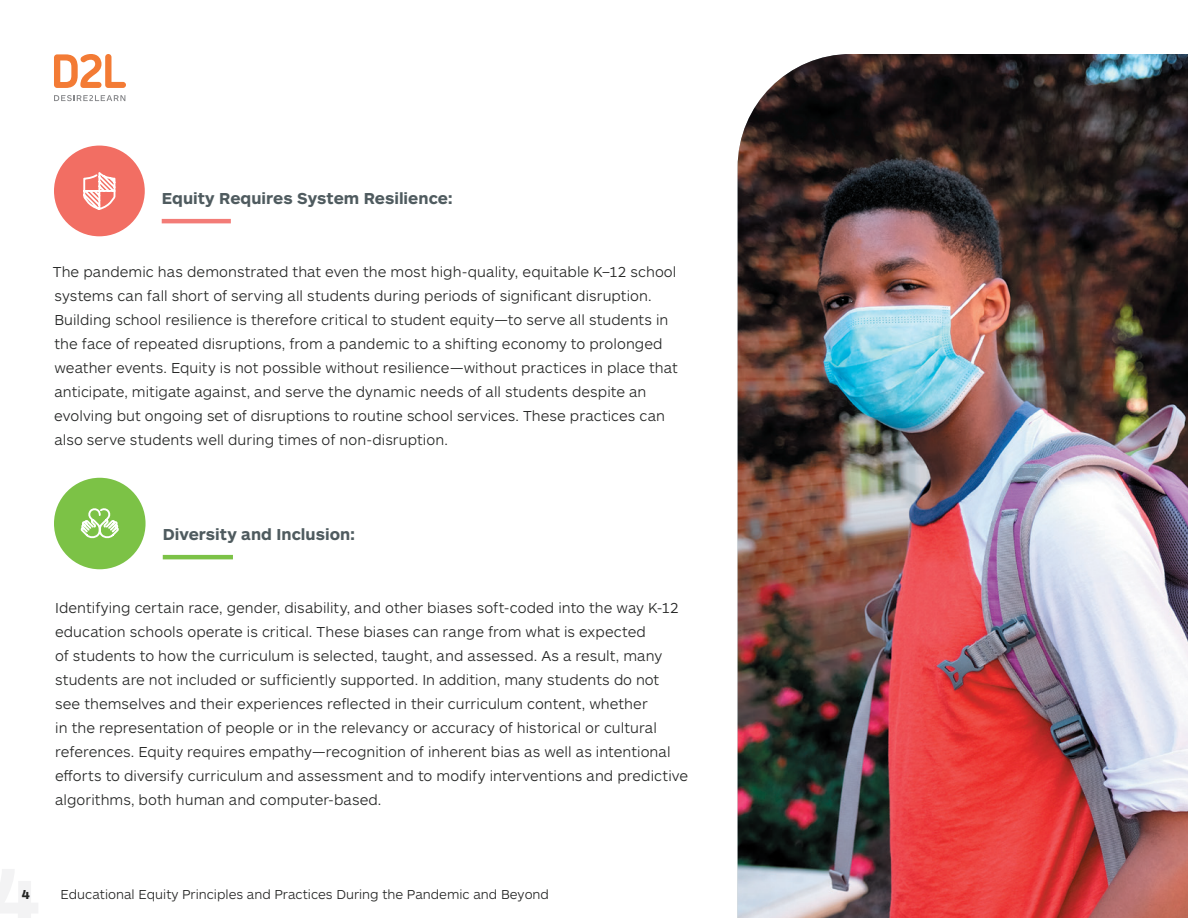
<style>
.page{position:relative;width:1188px;height:918px;background:#fff}
.page>*{position:absolute;margin:0;border:0;box-sizing:border-box;transform-origin:0 0}
.t1{font:700 16.5px "ARS Maquette";color:#4f5b5f}
.t2{font:300 15px/24px "ARS Maquette";letter-spacing:.005em;color:#242524}
.t3{font:300 13.5px "ARS Maquette";color:#242524}
.t4{font:700 13.5px "ARS Maquette";color:#242524}
</style>
<div class="page">
<img style="left:738px;top:54px;width:450px;height:864px">
<div style="left:54px;top:146px;width:91px;height:90px;background:#f26e63;border-radius:50%"></div>
<svg style="left:83px;top:172px;width:33px;height:38px"></svg>
<hr style="left:162px;top:219px;width:69px;height:4px;background:#f37c77">
<hr style="left:163px;top:555px;width:70px;height:4px;background:#7cc247">
<div style="left:54px;top:478px;width:92px;height:91px;background:#7cc246;border-radius:50%"></div>
<svg style="left:80px;top:508px;width:39px;height:30px"></svg>
<svg style="left:54px;top:54px;width:72px;height:34px"></svg>
<svg style="left:54px;top:95px;width:71px;height:6px"></svg>
<p class="t1" style="left:162px;top:188px;width:293px">Equity Requires System Resilience:</p>
<p class="t2" style="left:53px;top:259px;width:626px">The pandemic has demonstrated that even the most high-quality, equitable K–12 school systems can fall short of serving all students during periods of significant disruption.<br>Building school resilience is therefore critical to student equity—to serve all students in the face of repeated disruptions, from a pandemic to a shifting economy to prolonged weather events. Equity is not possible without resilience—without practices in place that anticipate, mitigate against, and serve the dynamic needs of all students despite an evolving but ongoing set of disruptions to routine school services. These practices can also serve students well during times of non-disruption.</p>
<p class="t1" style="left:163px;top:524px;width:194px">Diversity and Inclusion:</p>
<p class="t2" style="left:55px;top:595px;width:635px">Identifying certain race, gender, disability, and other biases soft-coded into the way K-12 education schools operate is critical. These biases can range from what is expected<br>of students to how the curriculum is selected, taught, and assessed. As a result, many students are not included or sufficiently supported. In addition, many students do not<br>see themselves and their experiences reflected in their curriculum content, whether<br>in the representation of people or in the relevancy or accuracy of historical or cultural references. Equity requires empathy—recognition of inherent bias as well as intentional efforts to diversify curriculum and assessment and to modify interventions and predictive algorithms, both human and computer-based.</p>
<p class="t4" style="left:22px;top:886px;width:10px">4</p>
<p class="t3" style="left:60px;top:886px;width:490px">Educational Equity Principles and Practices During the Pandemic and Beyond</p>
</div>
